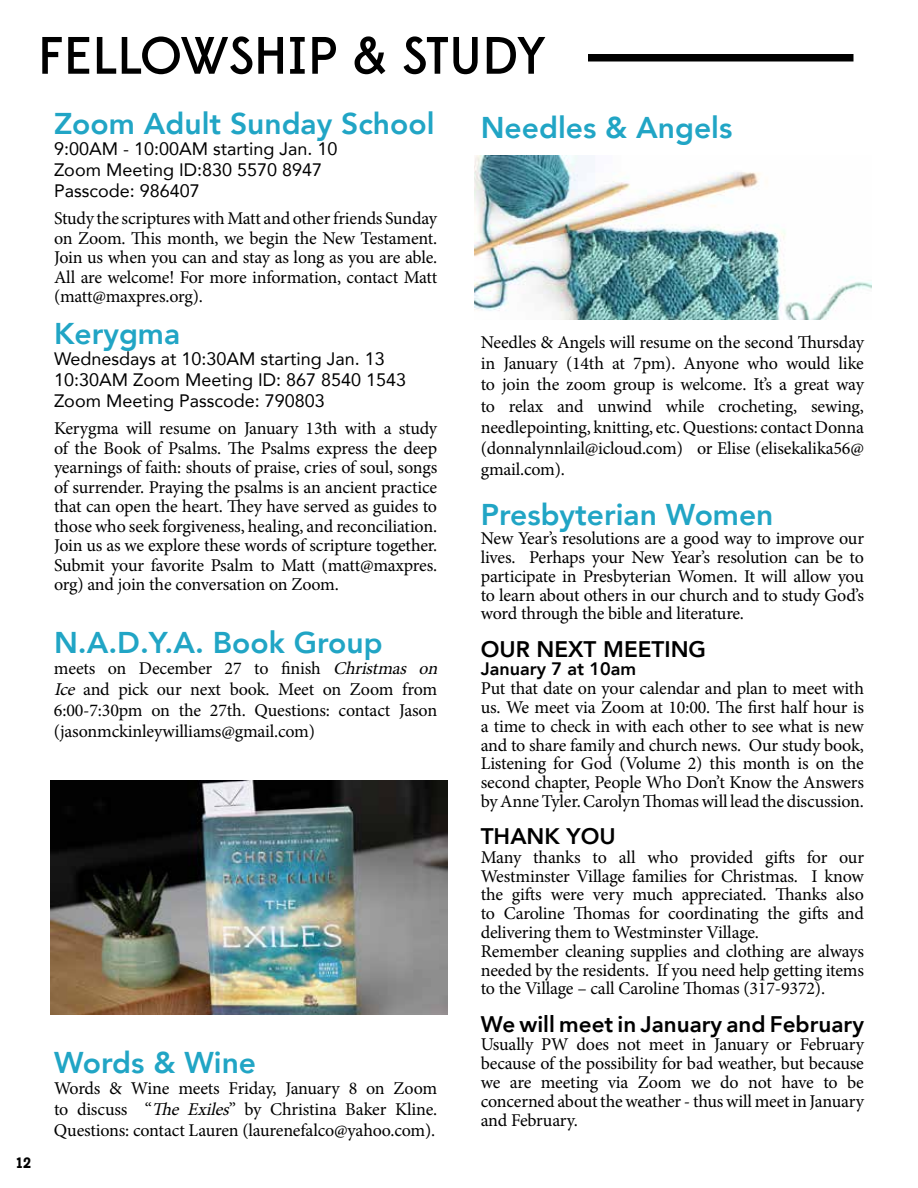
<style>
.page{position:relative;width:918px;height:1188px;background:#fff}
.page>*{position:absolute;margin:0;border:0;box-sizing:border-box;transform-origin:0 0}
.t1{font:500 52.5px "Edmondsans";color:#000}
.t2{font:800 30px "Avenir";color:#21a5c5}
.t3{font:800 22.5px "Avenir";color:#000}
.t4{font:18px/18.8px "Minion Pro";letter-spacing:-.01em;color:#000;text-align:justify}
.t5{font:18px/21px "Avenir";color:#000}
.t6{font:800 18px "Avenir";color:#000}
.t7{font:700 15px "Edmondsans";color:#000}
.s1{font-style:italic}
</style>
<div class="page">
<div style="left:588px;top:54px;width:266px;height:8px;background:#000"></div>
<img style="left:51px;top:780px;width:397px;height:235px">
<img style="left:475px;top:155px;width:397px;height:165px">
<h1 class="t1" style="left:38px;top:25px;width:510px">FELLOWSHIP &amp; STUDY</h1>
<h2 class="t2" style="left:54px;top:101px;width:382px">Zoom Adult Sunday School</h2>
<p class="t5" style="left:54px;top:138px;width:285px">9:00AM - 10:00AM starting Jan. 10<br>Zoom Meeting ID:830 5570 8947<br>Passcode: 986407</p>
<p class="t4" style="left:54px;top:209px;width:385px;line-height:19.5px">Study the scriptures with Matt and other friends Sunday on Zoom. This month, we begin the New Testament.<br>Join us when you can and stay as long as you are able.<br>All are welcome! For more information, contact Matt (matt@maxpres.org).</p>
<h2 class="t2" style="left:54px;top:311px;width:128px">Kerygma</h2>
<p class="t5" style="left:54px;top:348px;width:354px">Wednesdays at 10:30AM starting Jan. 13<br>10:30AM Zoom Meeting ID: 867 8540 1543<br>Zoom Meeting Passcode: 790803</p>
<p class="t4" style="left:54px;top:419px;width:385px;line-height:19.5px">Kerygma will resume on January 13th with a study of the Book of Psalms. The Psalms express the deep yearnings of faith: shouts of praise, cries of soul, songs of surrender. Praying the psalms is an ancient practice that can open the heart. They have served as guides to those who seek forgiveness, healing, and reconciliation.<br>Join us as we explore these words of scripture together.<br>Submit your favorite Psalm to Matt (matt@maxpres. org) and join the conversation on Zoom.</p>
<h2 class="t2" style="left:54px;top:620px;width:330px">N.A.D.Y.A. Book Group</h2>
<p class="t4" style="left:54px;top:658px;width:390px;line-height:21px;text-align:left">meets on December 27 to finish <span class="s1">Christmas on Ice</span> and pick our next book. Meet on Zoom from 6:00-7:30pm on the 27th. Questions: contact Jason (jasonmckinleywilliams@gmail.com)</p>
<p class="t7" style="left:16px;top:1153px;width:17px">12</p>
<h2 class="t2" style="left:54px;top:1040px;width:204px">Words &amp; Wine</h2>
<p class="t4" style="left:54px;top:1078px;width:385px;line-height:21px">Words &amp; Wine meets Friday, January 8 on Zoom to discuss “<span class="s1">The Exiles</span>” by Christina Baker Kline.<br>Questions: contact Lauren (laurenefalco@yahoo.com).</p>
<h2 class="t2" style="left:481px;top:105px;width:253px">Needles &amp; Angels</h2>
<p class="t4" style="left:481px;top:332px;width:385px;line-height:21px">Needles &amp; Angels will resume on the second Thursday in January (14th at 7pm). Anyone who would like to join the zoom group is welcome. It’s a great way to relax and unwind while crocheting, sewing, needlepointing, knitting, etc. Questions: contact Donna (donnalynnlail@icloud.com) or Elise (elisekalika56@ gmail.com).</p>
<h2 class="t2" style="left:481px;top:492px;width:294px">Presbyterian Women</h2>
<p class="t4" style="left:481px;top:529px;width:385px">New Year’s resolutions are a good way to improve our lives. Perhaps your New Year’s resolution can be to participate in Presbyterian Women. It will allow you to learn about others in our church and to study God’s word through the bible and literature.</p>
<p class="t3" style="left:481px;top:631px;width:89px">OUR Next</p>
<p class="t3" style="left:603px;top:631px;width:35px">meeting</p>
<p class="t6" style="left:481px;top:655px;width:157px">January 7 at 10am</p>
<p class="t4" style="left:481px;top:679px;width:385px">Put that date on your calendar and plan to meet with us. We meet via Zoom at 10:00. The first half hour is a time to check in with each other to see what is new and to share family and church news. Our study book, Listening for God (Volume 2) this month is on the second chapter, People Who Don’t Know the Answers by Anne Tyler. Carolyn Thomas will lead the discussion.</p>
<p class="t3" style="left:481px;top:819px;width:136px">Than k you</p>
<p class="t4" style="left:481px;top:848px;width:385px;text-align:left">Many thanks to all who provided gifts for our Westminster Village families for Christmas. I know the gifts were very much appreciated. Thanks also to Caroline Thomas for coordinating the gifts and delivering them to Westminster Village.<br>Remember cleaning supplies and clothing are always needed by the residents. If you need help getting items to the Village – call Caroline Thomas (317-9372).</p>
<p class="t3" style="left:481px;top:1006px;width:385px">We will meet in January and February</p>
<p class="t4" style="left:481px;top:1035px;width:385px">Usually PW does not meet in January or February because of the possibility for bad weather, but because we are meeting via Zoom we do not have to be concerned about the weather - thus will meet in January and February.</p>
</div>
